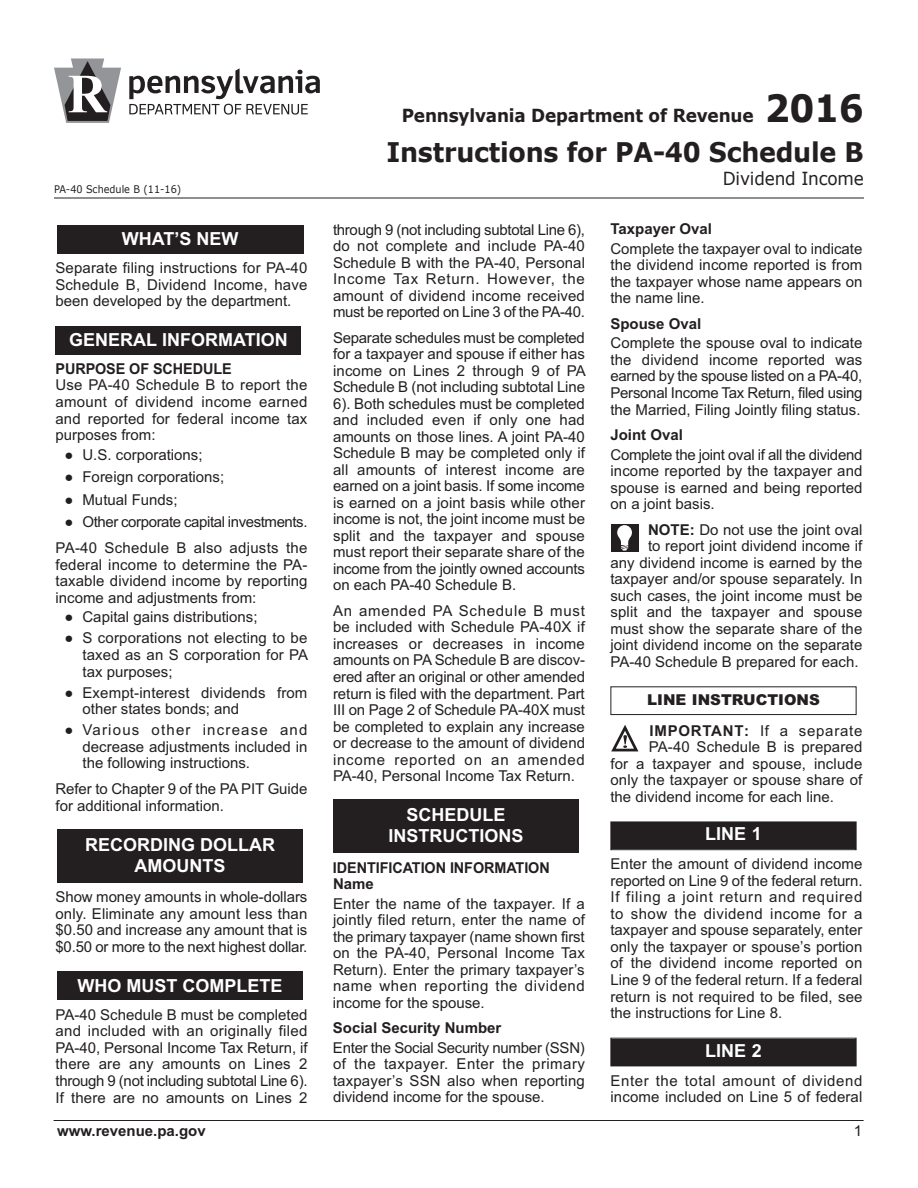
<style>
.page{position:relative;width:918px;height:1188px;background:#fff}
.page>*{position:absolute;margin:0;border:0;box-sizing:border-box;transform-origin:0 0}
.t1{font:700 27px "Verdana";letter-spacing:-.01em;color:#231f20;scale:.94 1}
.t2{font:700 18px/21px "Arial";color:#fff;text-align:center}
.t3{font:700 18px "Verdana";letter-spacing:-.01em;color:#231f20;scale:.94 1}
.t4{font:18px "Verdana";letter-spacing:-.01em;color:#231f20;scale:.94 1}
.t5{font:15px/16.5px "Arial";color:#231f20;text-align:justify}
.t6{font:700 15px "Arial";color:#231f20}
.t7{font:15px/25.5px "Arial";letter-spacing:-.025em;color:#231f20;text-align:right}
.t8{font:15px/16.5px "Arial";letter-spacing:.025em;color:#231f20}
.t9{font:700 15px/16.5px "Arial";color:#231f20;scale:.96 1}
.t10{font:15px "Arial";letter-spacing:.05em;color:#231f20}
.t11{font:900 15px "Arial";color:#231f20}
.t12{font:10.5px "Verdana";color:#231f20;scale:.92 1}
.s1{font-size:37.5px}
.s2{font-weight:700}
</style>
<div class="page">
<hr style="left:54px;top:1120px;width:810px;height:1px;background:#231f20">
<hr style="left:54px;top:198px;width:810px;height:1px;background:#231f20">
<svg style="left:129px;top:68px;width:191px;height:47px"></svg>
<svg style="left:54px;top:58px;width:67px;height:65px"></svg>
<div style="left:57px;top:225px;width:246px;height:29px;background:#231f20"></div>
<div style="left:57px;top:829px;width:246px;height:54px;background:#231f20"></div>
<div style="left:57px;top:971px;width:246px;height:29px;background:#231f20"></div>
<div style="left:610px;top:686px;width:246px;height:29px;border:1px solid #231f20"></div>
<div style="left:611px;top:822px;width:245px;height:27px;background:#231f20"></div>
<div style="left:610px;top:822px;width:246px;height:28px;border:1px solid #231f20"></div>
<div style="left:611px;top:524px;width:27px;height:27px;background:#231f20"></div>
<svg style="left:617px;top:525px;width:15px;height:26px"></svg>
<svg style="left:611px;top:725px;width:27px;height:27px"></svg>
<div style="left:56px;top:326px;width:246px;height:28px;background:#231f20"></div>
<div style="left:333px;top:799px;width:246px;height:54px;background:#231f20"></div>
<div style="left:611px;top:1039px;width:245px;height:27px;background:#231f20"></div>
<div style="left:610px;top:1038px;width:246px;height:28px;border:1px solid #231f20"></div>
<p class="t12" style="left:54px;top:182px;width:140px">PA-40 Schedule B (11-16)</p>
<p class="t2" style="left:122px;top:229px;width:118px">WHAT’S NEW</p>
<p class="t5" style="left:56px;top:260px;width:253px">Separate filing instructions for PA-40<br>Schedule B, Dividend Income, have been developed by the department.</p>
<p class="t2" style="left:69px;top:329px;width:220px">GENERAL INFORMATION</p>
<p class="t9" style="left:55px;top:360px;width:185px">PURPOSE OF SCHEDULE</p>
<p class="t5" style="left:56px;top:377px;width:253px">Use PA-40 Schedule B to report the amount of dividend income earned and reported for federal income tax purposes from:</p>
<p class="t5" style="left:64px;top:446px;width:140px">● U.S. corporations;</p>
<p class="t5" style="left:64px;top:469px;width:161px">● Foreign corporations;</p>
<p class="t5" style="left:64px;top:491px;width:115px">● Mutual Funds;</p>
<p class="t7" style="left:56px;top:510px;width:254px">● Other corporate capital investments.<br>PA-40 Schedule B also adjusts the</p>
<p class="t5" style="left:56px;top:556px;width:254px">federal income to determine the PA&shy;taxable dividend income by reporting income and adjustments from:</p>
<p class="t5" style="left:64px;top:609px;width:195px">● Capital gains distributions;</p>
<p class="t5" style="left:82px;top:630px;width:227px;text-indent:-18px">● S corporations not electing to be taxed as an S corporation for PA tax purposes;</p>
<p class="t5" style="left:82px;top:684px;width:226px;text-indent:-18px">● Exempt-interest dividends from other states bonds; and</p>
<p class="t5" style="left:82px;top:722px;width:226px;text-indent:-18px">● Various other increase and decrease adjustments included in the following instructions.</p>
<p class="t5" style="left:56px;top:781px;width:253px">Refer to Chapter 9 of the PA PIT Guide for additional information.</p>
<p class="t2" style="left:85px;top:835px;width:191px">RECORDING DOLLAR<br>AMOUNTS</p>
<p class="t5" style="left:56px;top:889px;width:253px">Show money amounts in whole-dollars only. Eliminate any amount less than $0.50 and increase any amount that is $0.50 or more to the next highest dollar.</p>
<p class="t2" style="left:78px;top:975px;width:207px">WHO MUST COMPLETE</p>
<p class="t5" style="left:56px;top:1006px;width:254px">PA-40 Schedule B must be completed and included with an originally filed PA-40, Personal Income Tax Return, if there are any amounts on Lines 2 through 9 (not including subtotal Line 6).<br>If there are no amounts on Lines 2</p>
<p class="t3" style="left:402px;top:104px;width:493px">Pennsylvania Department of Revenue <span class="s1">2016</span></p>
<h1 class="t1" style="left:387px;top:135px;width:509px">Instructions for PA-40 Schedule B</h1>
<p class="t4" style="left:723px;top:167px;width:152px">Dividend Income</p>
<p class="t5" style="left:333px;top:221px;width:254px">through 9 (not including subtotal Line 6), do not complete and include PA-40<br>Schedule B with the PA-40, Personal Income Tax Return. However, the amount of dividend income received must be reported on Line 3 of the PA-40.</p>
<p class="t5" style="left:333px;top:329px;width:254px">Separate schedules must be completed for a taxpayer and spouse if either has income on Lines 2 through 9 of PA Schedule B (not including subtotal Line 6). Both schedules must be completed and included even if only one had amounts on those lines. A joint PA-40<br>Schedule B may be completed only if all amounts of interest income are earned on a joint basis. If some income is earned on a joint basis while other income is not, the joint income must be split and the taxpayer and spouse must report their separate share of the income from the jointly owned accounts on each PA-40 Schedule B.</p>
<p class="t5" style="left:333px;top:603px;width:254px">An amended PA Schedule B must be included with Schedule PA-40X if increases or decreases in income amounts on PA Schedule B are discov&shy;ered after an original or other amended return is filed with the department. Part III on Page 2 of Schedule PA-40X must be completed to explain any increase or decrease to the amount of dividend income reported on an amended PA-40, Personal Income Tax Return.</p>
<p class="t2" style="left:389px;top:804px;width:136px">SCHEDULE<br>INSTRUCTIONS</p>
<p class="t9" style="left:333px;top:859px;width:227px">IDENTIFICATION INFORMATION<br>Name</p>
<p class="t5" style="left:333px;top:895px;width:254px">Enter the name of the taxpayer. If a jointly filed return, enter the name of the primary taxpayer (name shown first on the PA-40, Personal Income Tax Return). Enter the primary taxpayer’s name when reporting the dividend income for the spouse.</p>
<p class="t6" style="left:333px;top:1019px;width:170px">Social Security Number</p>
<p class="t5" style="left:333px;top:1039px;width:254px">Enter the Social Security number (SSN) of the taxpayer. Enter the primary taxpayer’s SSN also when reporting dividend income for the spouse.</p>
<p class="t6" style="left:610px;top:220px;width:103px">Taxpayer Oval</p>
<p class="t5" style="left:610px;top:240px;width:253px">Complete the taxpayer oval to indicate the dividend income reported is from the taxpayer whose name appears on the name line.</p>
<p class="t6" style="left:610px;top:315px;width:92px">Spouse Oval</p>
<p class="t5" style="left:610px;top:335px;width:254px">Complete the spouse oval to indicate the dividend income reported was earned by the spouse listed on a PA-40, Personal Income Tax Return, filed using the Married, Filing Jointly filing status.</p>
<p class="t6" style="left:610px;top:426px;width:74px">Joint Oval</p>
<p class="t5" style="left:610px;top:446px;width:254px">Complete the joint oval if all the dividend income reported by the taxpayer and spouse is earned and being reported on a joint basis.</p>
<p class="t5" style="left:610px;top:521px;width:253px;text-align:right"><span class="s2">NOTE:</span> Do not use the joint oval<br>to report joint dividend income if<br>any dividend income is earned by the taxpayer and/or spouse separately. In such cases, the joint income must be split and the taxpayer and spouse must show the separate share of the joint dividend income on the separate PA-40 Schedule B prepared for each.</p>
<p class="t11" style="left:647px;top:691px;width:174px">LINE INSTRUCTIONS</p>
<p class="t10" style="left:650px;top:722px;width:214px"><span class="s2">IMPORTANT:</span> If a separate</p>
<p class="t5" style="left:649px;top:739px;width:215px">PA-40 Schedule B is prepared</p>
<p class="t5" style="left:610px;top:755px;width:253px">for a taxpayer and spouse, include</p>
<p class="t5" style="left:610px;top:772px;width:253px">only the taxpayer or spouse share of</p>
<p class="t5" style="left:610px;top:788px;width:225px">the dividend income for each line.</p>
<p class="t2" style="left:705px;top:824px;width:58px">LINE 1</p>
<p class="t5" style="left:610px;top:856px;width:254px">Enter the amount of dividend income reported on Line 9 of the federal return.<br>If filing a joint return and required to show the dividend income for a taxpayer and spouse separately, enter only the taxpayer or spouse’s portion of the dividend income reported on Line 9 of the federal return. If a federal return is not required to be filed, see the instructions for Line 8.</p>
<p class="t2" style="left:705px;top:1040px;width:58px">LINE 2</p>
<p class="t8" style="left:610px;top:1072px;width:253px">Enter the total amount of dividend income included on Line 5 of federal</p>
<p class="t6" style="left:57px;top:1122px;width:150px">www.revenue.pa.gov</p>
<p class="t5" style="left:854px;top:1122px;width:10px">1</p>
</div>
